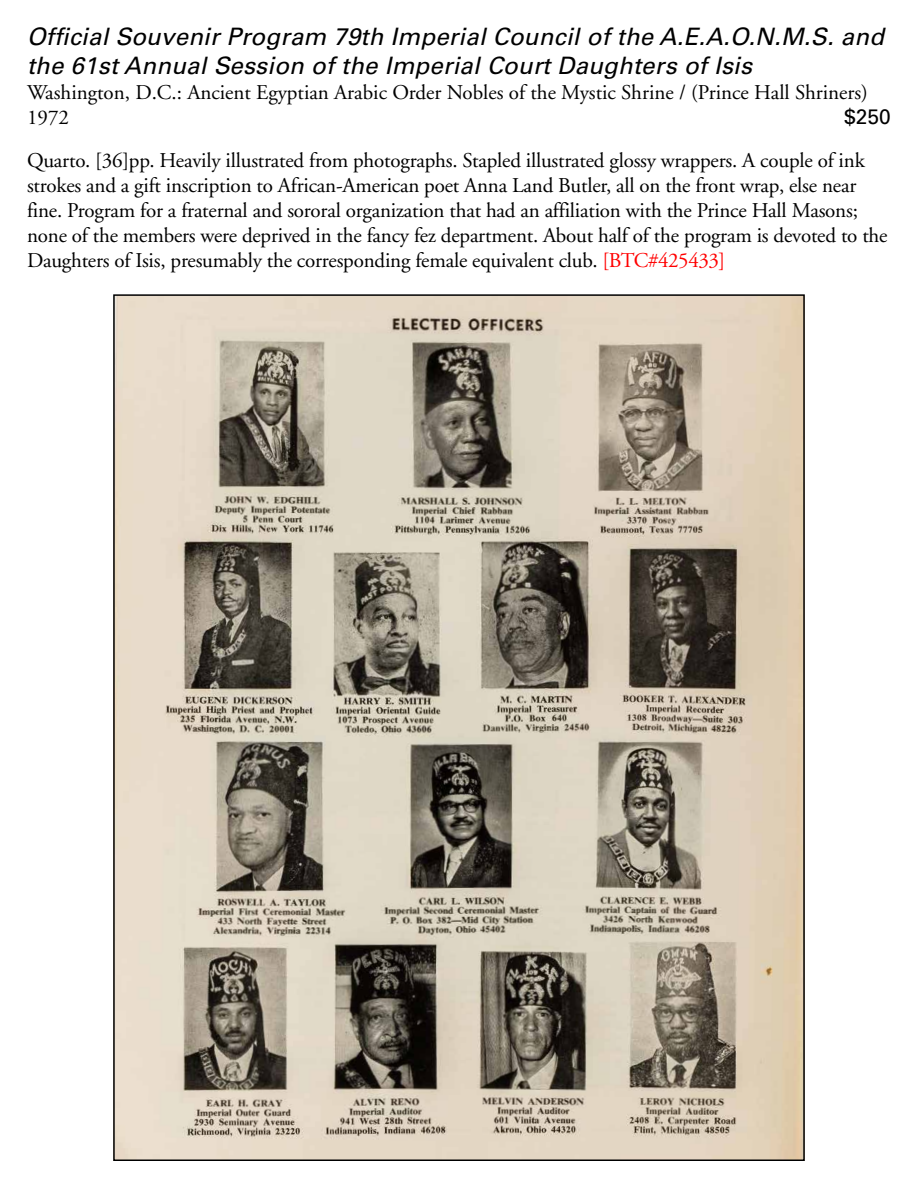
<style>
.page{position:relative;width:918px;height:1188px;background:#fff}
.page>*{position:absolute;margin:0;border:0;box-sizing:border-box;transform-origin:0 0}
.t1{font:italic 24px/28.8px "Univers";letter-spacing:.01em;color:#000}
.t2{font:21px/25.2px "Adobe Garamond";letter-spacing:-.01em;color:#000}
.t3{font:21px "Univers";color:#000}
.s1{color:#f00}
</style>
<div class="page">
<img style="left:116px;top:297px;width:686px;height:861px">
<p class="t1" style="left:27px;top:22px;width:859px">Official Souvenir Program 79th Imperial Council of the A.E.A.O.N.M.S. and the 61st Annual Session of the Imperial Court Daughters of Isis</p>
<p class="t2" style="left:27px;top:80px;width:843px">Washington, D.C.: Ancient Egyptian Arabic Order Nobles of the Mystic Shrine / (Prince Hall Shriners)<br>1972</p>
<p class="t3" style="left:844px;top:104px;width:48px">$250</p>
<p class="t2" style="left:27px;top:148px;width:862px">Quarto. [36]pp. Heavily illustrated from photographs. Stapled illustrated glossy wrappers. A couple of ink strokes and a gift inscription to African-American poet Anna Land Butler, all on the front wrap, else near fine. Program for a fraternal and sororal organization that had an affiliation with the Prince Hall Masons; none of the members were deprived in the fancy fez department. About half of the program is devoted to the Daughters of Isis, presumably the corresponding female equivalent club. <span class="s1">[BTC#425433]</span></p>
</div>
